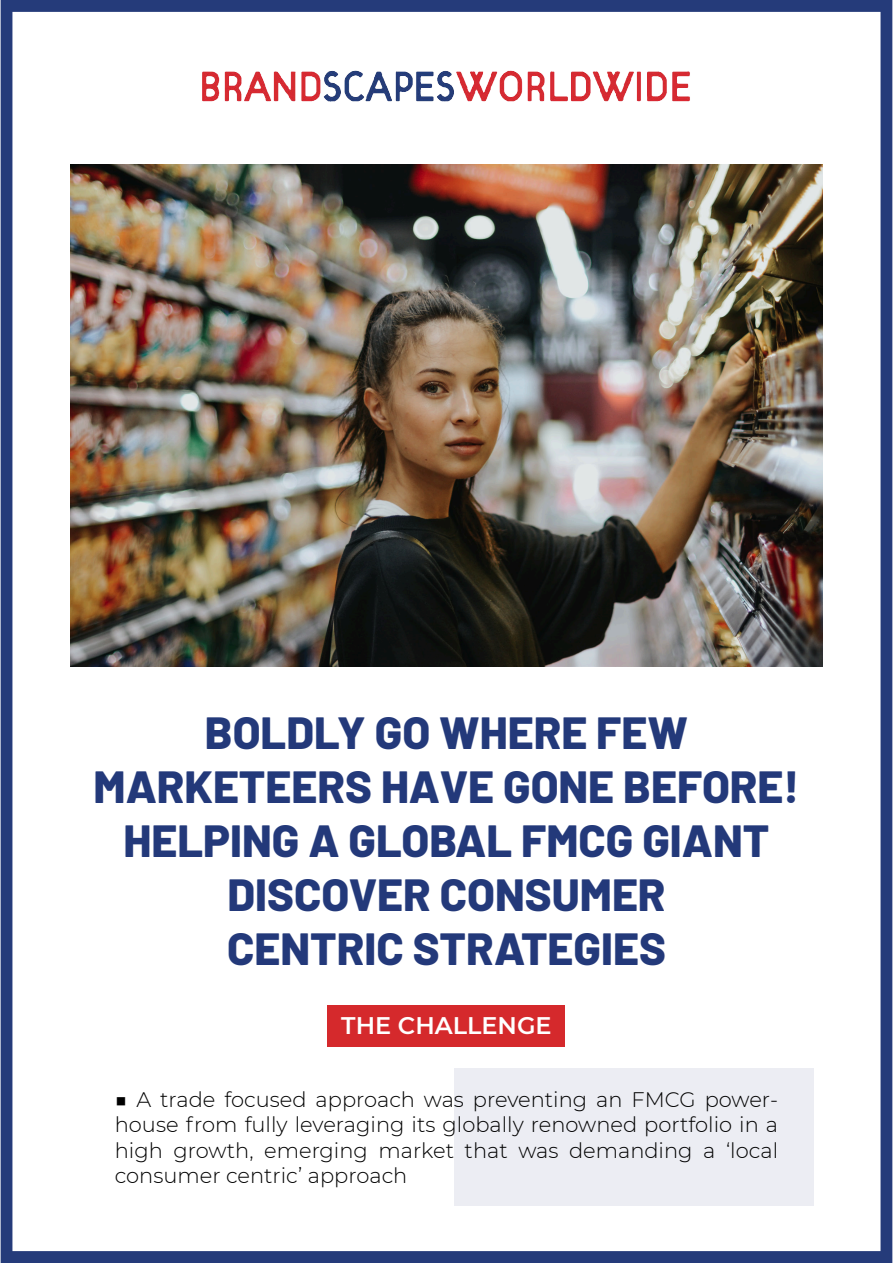
<style>
.page{position:relative;width:893px;height:1263px;background:#fff}
.page>*{position:absolute;margin:0;border:0;box-sizing:border-box;transform-origin:0 0}
.t1{font:800 45px/54px "Barlow";color:#23397a;text-align:center}
.t2{font:600 24px "Montserrat";color:#fff}
.t3{font:300 21px/25.2px "Montserrat";color:#000;text-align:justify}
</style>
<div class="page">
<img style="left:1px;top:0;width:891px;height:1263px">
<img style="left:200px;top:66px;width:493px;height:41px">
<h1 class="t1" style="left:94px;top:703px;width:707px">BOLDLY GO WHERE FEW<br>MARKETEERS HAVE GONE BEFORE!<br>HELPING A GLOBAL FMCG GIANT<br>DISCOVER CONSUMER<br>CENTRIC STRATEGIES</h1>
<p class="t2" style="left:341px;top:1008px;width:212px">THE CHALLENGE</p>
<p class="t3" style="left:115px;top:1086px;width:665px">■ A trade focused approach was preventing an FMCG power&shy;house from fully leveraging its globally renowned portfolio in a high growth, emerging market that was demanding a ‘local consumer centric’ approach</p>
</div>
